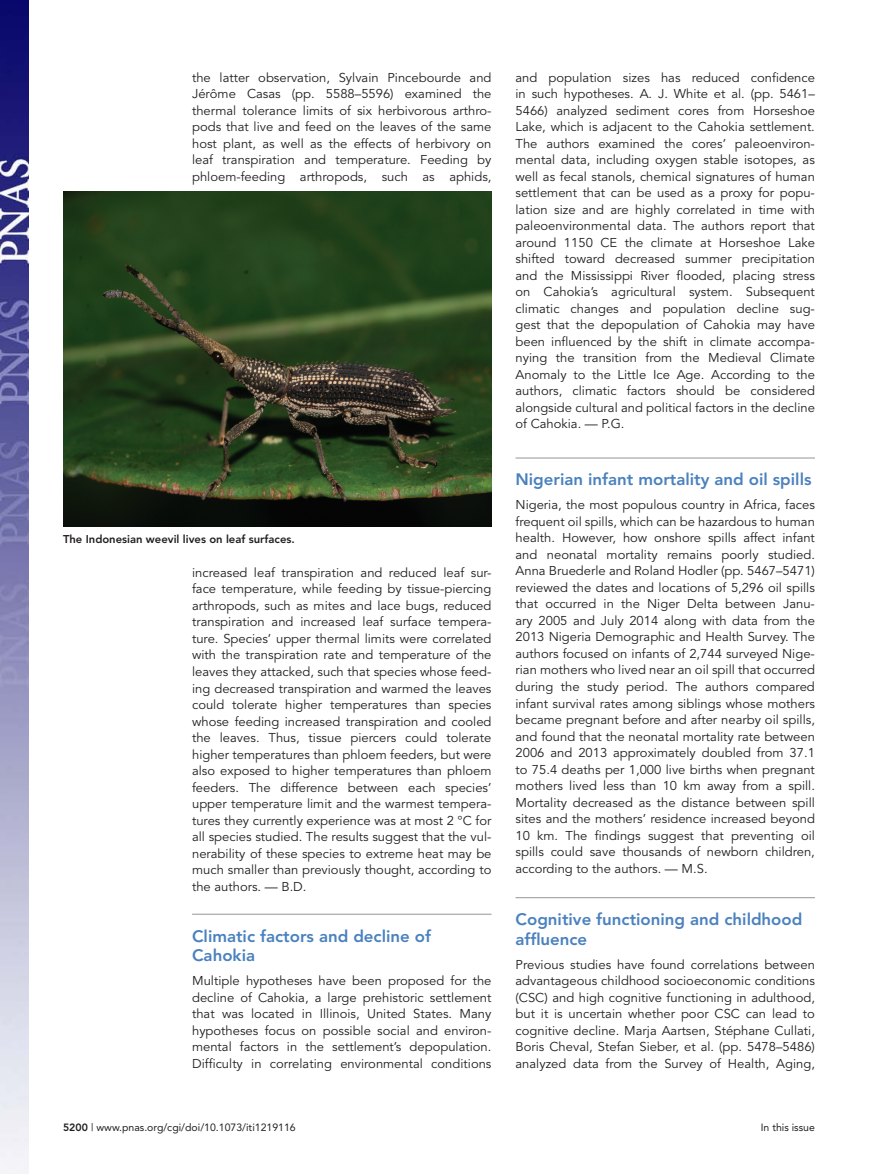
<style>
.page{position:relative;width:878px;height:1175px;background:#fff}
.page>*{position:absolute;margin:0;border:0;box-sizing:border-box;transform-origin:0 0}
.t1{font:800 16.5px/19.5px "Avenir";color:#4a81be}
.t2{font:12.75px/16.5px "Avenir";color:#231f20;text-align:justify}
.t3{font:800 11.25px "Avenir";color:#231f20}
.t4{font:10.5px "Avenir";color:#231f20}
.s1{font-weight:800}
</style>
<div class="page">
<img style="left:0;top:0;width:28px;height:1173px">
<hr style="left:192px;top:913px;width:299px;height:1px;background:#939598">
<hr style="left:515px;top:457px;width:299px;height:1px;background:#939598">
<hr style="left:515px;top:897px;width:299px;height:1px;background:#939598">
<img style="left:63px;top:192px;width:428px;height:334px">
<p class="t2" style="left:192px;top:69px;width:301px">the latter observation, Sylvain Pincebourde and Jérôme Casas (pp. 5588–5596) examined the thermal tolerance limits of six herbivorous arthro&shy;pods that live and feed on the leaves of the same host plant, as well as the effects of herbivory on leaf transpiration and temperature. Feeding by phloem-feeding arthropods, such as aphids,</p>
<p class="t3" style="left:63px;top:532px;width:233px">The Indonesian weevil lives on leaf surfaces.</p>
<p class="t2" style="left:192px;top:564px;width:301px">increased leaf transpiration and reduced leaf sur&shy;face temperature, while feeding by tissue-piercing arthropods, such as mites and lace bugs, reduced transpiration and increased leaf surface tempera&shy;ture. Species’ upper thermal limits were correlated with the transpiration rate and temperature of the leaves they attacked, such that species whose feed&shy;ing decreased transpiration and warmed the leaves could tolerate higher temperatures than species whose feeding increased transpiration and cooled the leaves. Thus, tissue piercers could tolerate higher temperatures than phloem feeders, but were also exposed to higher temperatures than phloem feeders. The difference between each species’ upper temperature limit and the warmest tempera&shy;tures they currently experience was at most 2 °C for all species studied. The results suggest that the vul&shy;nerability of these species to extreme heat may be much smaller than previously thought, according to the authors. — B.D.</p>
<p class="t1" style="left:192px;top:926px;width:240px">Climatic factors and decline of<br>Cahokia</p>
<p class="t2" style="left:192px;top:972px;width:301px">Multiple hypotheses have been proposed for the decline of Cahokia, a large prehistoric settlement that was located in Illinois, United States. Many hypotheses focus on possible social and environ&shy;mental factors in the settlement’s depopulation.<br>Difficulty in correlating environmental conditions</p>
<p class="t2" style="left:515px;top:69px;width:301px">and population sizes has reduced confidence in such hypotheses. A. J. White et al. (pp. 5461– 5466) analyzed sediment cores from Horseshoe Lake, which is adjacent to the Cahokia settlement.<br>The authors examined the cores’ paleoenviron&shy;mental data, including oxygen stable isotopes, as well as fecal stanols, chemical signatures of human settlement that can be used as a proxy for popu&shy;lation size and are highly correlated in time with paleoenvironmental data. The authors report that around 1150 CE the climate at Horseshoe Lake shifted toward decreased summer precipitation and the Mississippi River flooded, placing stress on Cahokia’s agricultural system. Subsequent climatic changes and population decline sug&shy;gest that the depopulation of Cahokia may have been influenced by the shift in climate accompa&shy;nying the transition from the Medieval Climate Anomaly to the Little Ice Age. According to the authors, climatic factors should be considered alongside cultural and political factors in the decline of Cahokia. — P.G.</p>
<p class="t1" style="left:515px;top:470px;width:297px">Nigerian infant mortality and oil spills</p>
<p class="t2" style="left:515px;top:497px;width:301px">Nigeria, the most populous country in Africa, faces frequent oil spills, which can be hazardous to human health. However, how onshore spills affect infant and neonatal mortality remains poorly studied.<br>Anna Bruederle and Roland Hodler (pp. 5467–5471) reviewed the dates and locations of 5,296 oil spills that occurred in the Niger Delta between Janu&shy;ary 2005 and July 2014 along with data from the 2013 Nigeria Demographic and Health Survey. The authors focused on infants of 2,744 surveyed Nige&shy;rian mothers who lived near an oil spill that occurred during the study period. The authors compared infant survival rates among siblings whose mothers became pregnant before and after nearby oil spills, and found that the neonatal mortality rate between 2006 and 2013 approximately doubled from 37.1 to 75.4 deaths per 1,000 live births when pregnant mothers lived less than 10 km away from a spill.<br>Mortality decreased as the distance between spill sites and the mothers’ residence increased beyond 10 km. The findings suggest that preventing oil spills could save thousands of newborn children, according to the authors. — M.S.</p>
<p class="t1" style="left:515px;top:909px;width:288px">Cognitive functioning and childhood affluence</p>
<p class="t2" style="left:515px;top:956px;width:301px">Previous studies have found correlations between advantageous childhood socioeconomic conditions (CSC) and high cognitive functioning in adulthood, but it is uncertain whether poor CSC can lead to cognitive decline. Marja Aartsen, Stéphane Cullati, Boris Cheval, Stefan Sieber, et al. (pp. 5478–5486) analyzed data from the Survey of Health, Aging,</p>
<p class="t4" style="left:63px;top:1121px;width:234px"><span class="s1">5200</span> | www.pnas.org/cgi/doi/10.1073/iti1219116</p>
<p class="t4" style="left:760px;top:1121px;width:56px">In this issue</p>
</div>
